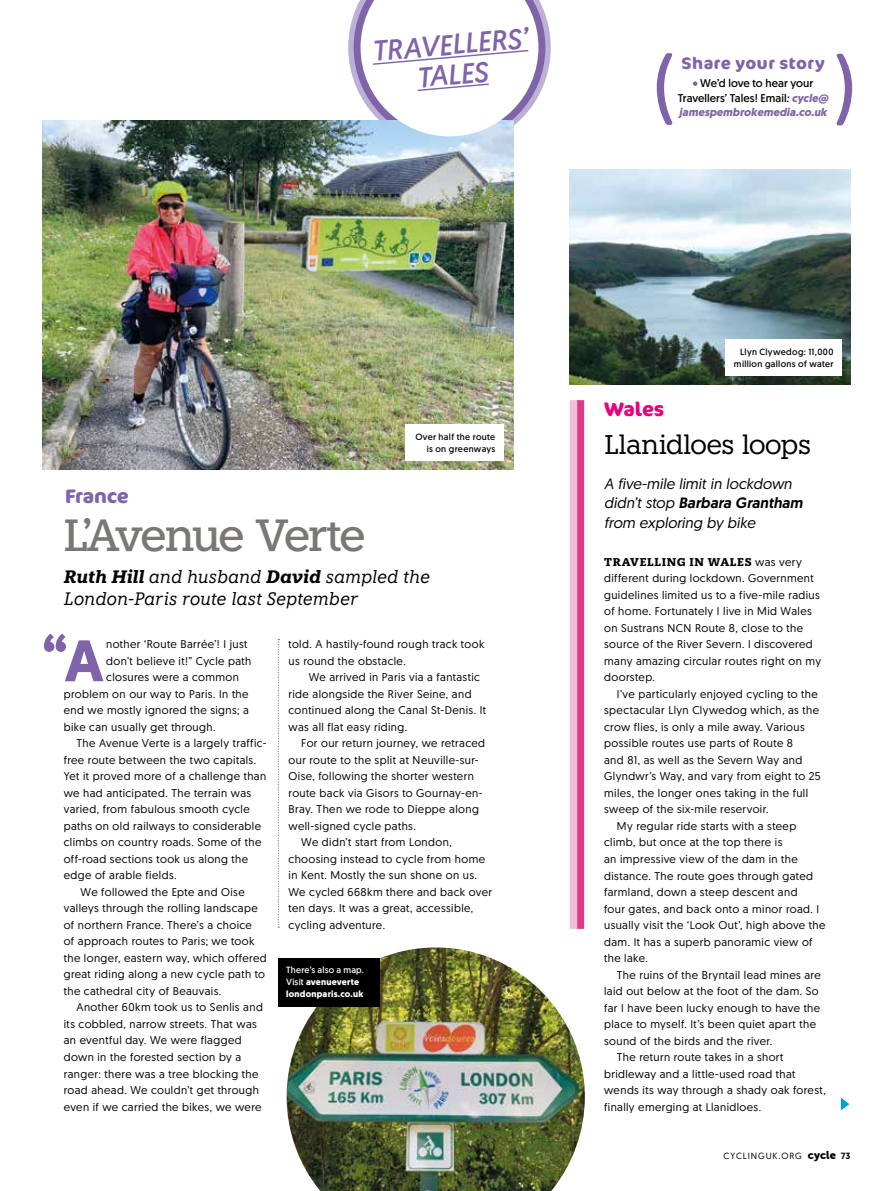
<style>
.page{position:relative;width:893px;height:1191px;background:#fff}
.page>*{position:absolute;margin:0;border:0;box-sizing:border-box;transform-origin:0 0}
.t1{font:86.4px "Museo Sans Rounded 500";color:#8064a9;scale:.96 1}
.t2{font:700 58.35px "Geomanist";color:#8064a9}
.t3{font:500 45px "Knile";letter-spacing:-.06em;color:#7b7775}
.t4{font:italic 28.5px/30px "Geomanist";color:#8064a9;text-align:center}
.t5{font:27px "Knile";letter-spacing:-.04em;color:#000}
.t6{font:700 19.5px "Cocon Pro";letter-spacing:-.005em;color:#8064a9}
.t7{font:700 19.5px "Cocon Pro";letter-spacing:-.01em;color:#e6007d}
.t8{font:italic 18px/22.5px "Knile";letter-spacing:-.01em;color:#000}
.t9{font:700 16.5px "Cocon Pro";letter-spacing:.035em;color:#8064a9}
.t10{font:italic 15px/19.5px "Geomanist";letter-spacing:.005em;color:#000}
.t11{font:11.25px/16.5px "Geomanist";letter-spacing:.035em;color:#000}
.t12{font:11.25px/14.2px "Geomanist";letter-spacing:.005em;color:#000}
.t13{font:700 11.25px "Knile";letter-spacing:.055em;color:#000}
.t14{font:9px/12px "Geomanist";letter-spacing:.035em;color:#000;text-align:right}
.t15{font:700 9px/12px "Geomanist";letter-spacing:.025em;color:#fff}
.t16{font:9px "Geomanist";letter-spacing:.1em;color:#000}
.s1{font-style:italic}
.s2{font-weight:700;font-style:italic;color:#8064a9}
.s3{font-weight:700}
.s4{font-weight:400}
.s5{font-weight:500}
.s6{font-family:"Geomanist";font-weight:400}
.s7{font-family:"Museo Sans Rounded 900";font-size:11.25px}
</style>
<div class="page">
<svg style="left:278px;top:639px;width:1px;height:288px"></svg>
<img style="left:570px;top:170px;width:280px;height:214px">
<img style="left:287px;top:947px;width:298px;height:244px">
<svg style="left:693px;top:81px;width:4px;height:5px"></svg>
<img style="left:43px;top:120px;width:470px;height:350px">
<svg style="left:348px;top:0;width:203px;height:149px"></svg>
<div style="left:577px;top:400px;width:7px;height:529px;background:#e1398a"></div>
<div style="left:570px;top:400px;width:7px;height:529px;background:#f3bdd7"></div>
<svg style="left:44px;top:633px;width:22px;height:19px"></svg>
<svg style="left:841px;top:1097px;width:8px;height:13px"></svg>
<div style="left:405px;top:424px;width:99px;height:36px;background:#fff"></div>
<div style="left:725px;top:339px;width:117px;height:37px;background:#fff"></div>
<div style="left:278px;top:958px;width:101px;height:48px;background:#000"></div>
<h3 class="t4" style="left:370px;top:36px;width:157px;rotate:-5deg">TRAVELLERS’<br>TALES</h3>
<h1 class="t1" style="left:653px;top:40px;width:25px">(</h1>
<h3 class="t9" style="left:681px;top:52px;width:145px">Share your story</h3>
<p class="t12" style="left:678px;top:76px;width:152px;text-indent:22px">We’d love to hear your<br>Travellers’ Tales! Email<span class="s1">:</span> <span class="s2">cycle@ jamespembrokemedia.co.uk</span></p>
<h3 class="t6" style="left:65px;top:483px;width:65px">France</h3>
<p class="t14" style="left:415px;top:430px;width:81px">Over half the route is on greenways</p>
<h3 class="t3" style="left:63px;top:508px;width:304px">L’Avenue Verte</h3>
<h3 class="t8" style="left:64px;top:565px;width:368px"><span class="s3">Ruth Hill</span> and husband <span class="s3">David</span> sampled the<br>London-Paris route last September</h3>
<h2 class="t2" style="left:64px;top:622px;width:41px">A</h2>
<p class="t11" style="left:106px;top:635px;width:143px">nother ‘Route Barrée’! I just</p>
<p class="t11" style="left:289px;top:635px;width:197px">told. A hastily-found rough track took us round the obstacle.</p>
<p class="t11" style="left:289px;top:668px;width:199px;text-indent:20px">We arrived in Paris via a fantastic ride alongside the River Seine, and continued along the Canal St-Denis. It was all flat easy riding.</p>
<p class="t11" style="left:301px;top:734px;width:185px">For our return journey, we retraced</p>
<p class="t11" style="left:289px;top:751px;width:192px">our route to the split at Neuville-sur-</p>
<p class="t11" style="left:289px;top:767px;width:187px">Oise, following the shorter western</p>
<p class="t11" style="left:289px;top:784px;width:196px">route back via Gisors to Gournay-en-</p>
<p class="t11" style="left:289px;top:801px;width:192px">Bray. Then we rode to Dieppe along</p>
<p class="t11" style="left:289px;top:817px;width:129px">well-signed cycle paths.</p>
<p class="t11" style="left:301px;top:834px;width:152px">We didn’t start from London,</p>
<p class="t11" style="left:289px;top:850px;width:198px">choosing instead to cycle from home</p>
<p class="t11" style="left:289px;top:867px;width:190px">in Kent. Mostly the sun shone on us.</p>
<p class="t11" style="left:289px;top:883px;width:205px">We cycled 668km there and back over</p>
<p class="t11" style="left:289px;top:900px;width:186px">ten days. It was a great, accessible,</p>
<p class="t11" style="left:289px;top:916px;width:98px">cycling adventure.</p>
<p class="t11" style="left:106px;top:652px;width:147px">don’t believe it!” Cycle path</p>
<p class="t11" style="left:106px;top:668px;width:134px">closures were a common</p>
<p class="t11" style="left:64px;top:685px;width:186px">problem on our way to Paris. In the</p>
<p class="t11" style="left:64px;top:701px;width:186px">end we mostly ignored the signs; a</p>
<p class="t11" style="left:64px;top:718px;width:153px">bike can usually get through.</p>
<p class="t11" style="left:77px;top:734px;width:191px">The Avenue Verte is a largely traffic-</p>
<p class="t11" style="left:64px;top:751px;width:194px">free route between the two capitals.</p>
<p class="t11" style="left:64px;top:767px;width:204px">Yet it proved more of a challenge than</p>
<p class="t11" style="left:64px;top:784px;width:189px">we had anticipated. The terrain was</p>
<p class="t11" style="left:64px;top:801px;width:188px">varied, from fabulous smooth cycle</p>
<p class="t11" style="left:64px;top:817px;width:199px">paths on old railways to considerable</p>
<p class="t11" style="left:64px;top:834px;width:199px">climbs on country roads. Some of the</p>
<p class="t11" style="left:64px;top:850px;width:186px">off-road sections took us along the</p>
<p class="t11" style="left:64px;top:867px;width:114px">edge of arable fields.</p>
<p class="t11" style="left:81px;top:883px;width:166px">We followed the Epte and Oise</p>
<p class="t11" style="left:64px;top:900px;width:195px">valleys through the rolling landscape</p>
<p class="t11" style="left:64px;top:916px;width:190px">of northern France. There’s a choice</p>
<p class="t11" style="left:64px;top:933px;width:192px">of approach routes to Paris; we took</p>
<p class="t11" style="left:64px;top:949px;width:204px">the longer, eastern way, which offered</p>
<p class="t11" style="left:64px;top:966px;width:203px">great riding along a new cycle path to</p>
<p class="t11" style="left:64px;top:982px;width:159px">the cathedral city of Beauvais.</p>
<p class="t11" style="left:77px;top:999px;width:188px">Another 60km took us to Senlis and</p>
<p class="t11" style="left:64px;top:1015px;width:195px">its cobbled, narrow streets. That was</p>
<p class="t11" style="left:64px;top:1032px;width:179px">an eventful day. We were flagged</p>
<p class="t11" style="left:64px;top:1048px;width:179px">down in the forested section by a</p>
<p class="t11" style="left:64px;top:1065px;width:196px">ranger: there was a tree blocking the</p>
<p class="t11" style="left:64px;top:1081px;width:197px">road ahead. We couldn’t get through</p>
<p class="t11" style="left:64px;top:1098px;width:199px">even if we carried the bikes, we were</p>
<p class="t15" style="left:286px;top:964px;width:79px"><span class="s4">There’s also a map.<br>Visit</span> avenueverte londonparis.co.uk</p>
<h3 class="t7" style="left:604px;top:395px;width:62px">Wales</h3>
<p class="t14" style="left:734px;top:345px;width:101px">Llyn Clywedog: 11,000 million gallons of water</p>
<h3 class="t5" style="left:604px;top:429px;width:209px">Llanidloes loops</h3>
<h3 class="t10" style="left:604px;top:473px;width:200px">A five-mile limit in lockdown didn’t stop <span class="s5">Barbara Grantham </span>from exploring by bike</h3>
<p class="t13" style="left:604px;top:554px;width:199px">TRAVELLING IN WALES <span class="s6">was very</span></p>
<p class="t11" style="left:604px;top:570px;width:218px">different during lockdown. Government guidelines limited us to a five-mile radius of home. Fortunately I live in Mid Wales on Sustrans NCN Route 8, close to the source of the River Severn. I discovered many amazing circular routes right on my doorstep.</p>
<p class="t11" style="left:617px;top:685px;width:202px">I’ve particularly enjoyed cycling to the</p>
<p class="t11" style="left:604px;top:702px;width:216px">spectacular Llyn Clywedog which, as the</p>
<p class="t11" style="left:604px;top:718px;width:202px">crow flies, is only a mile away. Various</p>
<p class="t11" style="left:604px;top:735px;width:190px">possible routes use parts of Route 8</p>
<p class="t11" style="left:604px;top:751px;width:200px">and 81, as well as the Severn Way and</p>
<p class="t11" style="left:604px;top:768px;width:218px">Glyndwr’s Way, and vary from eight to 25</p>
<p class="t11" style="left:604px;top:784px;width:205px">miles, the longer ones taking in the full</p>
<p class="t11" style="left:604px;top:801px;width:166px">sweep of the six-mile reservoir.</p>
<p class="t11" style="left:617px;top:817px;width:181px">My regular ride starts with a steep</p>
<p class="t11" style="left:604px;top:834px;width:180px">climb, but once at the top there is</p>
<p class="t11" style="left:604px;top:850px;width:195px">an impressive view of the dam in the</p>
<p class="t11" style="left:604px;top:867px;width:210px">distance. The route goes through gated</p>
<p class="t11" style="left:604px;top:883px;width:195px">farmland, down a steep descent and</p>
<p class="t11" style="left:604px;top:900px;width:217px">four gates, and back onto a minor road. I</p>
<p class="t11" style="left:604px;top:916px;width:223px">usually visit the ‘Look Out’, high above the</p>
<p class="t11" style="left:604px;top:933px;width:210px">dam. It has a superb panoramic view of</p>
<p class="t11" style="left:604px;top:949px;width:45px">the lake.</p>
<p class="t11" style="left:617px;top:966px;width:205px">The ruins of the Bryntail lead mines are</p>
<p class="t11" style="left:604px;top:982px;width:216px">laid out below at the foot of the dam. So</p>
<p class="t11" style="left:604px;top:999px;width:218px">far I have been lucky enough to have the</p>
<p class="t11" style="left:604px;top:1015px;width:213px">place to myself. It’s been quiet apart the</p>
<p class="t11" style="left:604px;top:1032px;width:170px">sound of the birds and the river.</p>
<p class="t11" style="left:617px;top:1048px;width:168px">The return route takes in a short</p>
<p class="t11" style="left:604px;top:1065px;width:193px">bridleway and a little-used road that</p>
<p class="t11" style="left:604px;top:1081px;width:223px">wends its way through a shady oak forest,</p>
<p class="t11" style="left:604px;top:1098px;width:159px">finally emerging at Llanidloes.</p>
<p class="t16" style="left:724px;top:1150px;width:128px">CYCLINGUK.ORG <span class="s7">cycle</span> <span class="s5">73</span></p>
</div>
